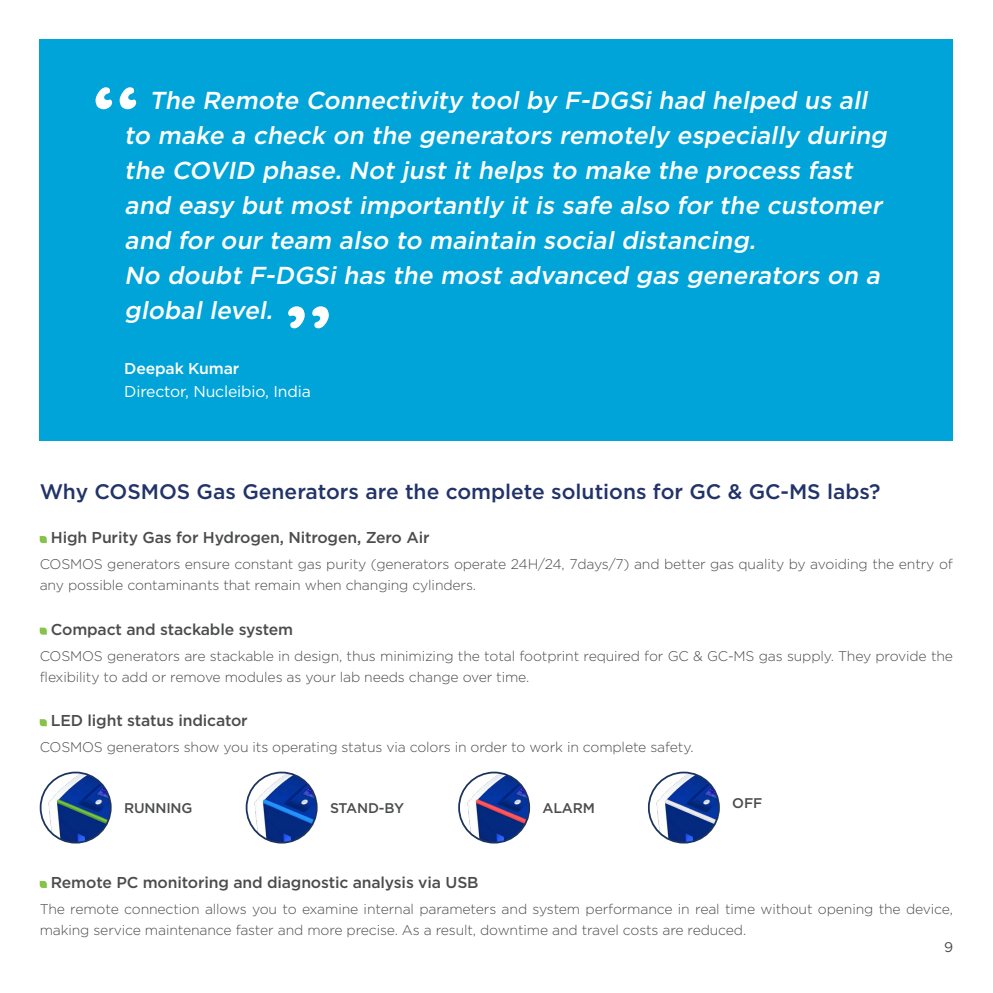
<style>
.page{position:relative;width:993px;height:993px;background:#fff}
.page>*{position:absolute;margin:0;border:0;box-sizing:border-box;transform-origin:0 0}
.t1{font:700 87.5px "Quicksand";color:#fff}
.t2{font:italic 500 24.5px/35px "Gotham";color:#fff}
.Mini-titre_12_Gotham{font:500 21px "Gotham";color:#22336a}
.t3{font:500 15.75px "Gotham";letter-spacing:-.01em;color:#4b4c4d}
.t4{font:15.75px "Gotham";letter-spacing:-.01em;color:#fff}
.t5{font:500 15.75px "Gotham";letter-spacing:-.01em;color:#fff}
.Sous-Texte_8_Gotham{font:300 14px/21px "Gotham";letter-spacing:-.01em;color:#4b4c4d}
.Sous-Texte_8_Gotham-2{font:500 14px "Gotham";letter-spacing:-.01em;color:#4b4c4d}
.t6{font:14px "Gotham";color:#4b4c4d}
</style>
<div class="page">
<div style="left:40px;top:40px;width:912px;height:401px;background:#00a4d8"></div>
<svg style="left:40px;top:536px;width:7px;height:7px"></svg>
<svg style="left:40px;top:627px;width:7px;height:7px"></svg>
<svg style="left:40px;top:719px;width:7px;height:7px"></svg>
<svg style="left:40px;top:880px;width:7px;height:7px"></svg>
<img style="left:43px;top:774px;width:68px;height:68px">
<div style="left:40px;top:771px;width:72px;height:72px;border:2px solid #1b335d;border-radius:50%"></div>
<img style="left:249px;top:774px;width:67px;height:68px">
<div style="left:245px;top:771px;width:72px;height:72px;border:2px solid #1b335d;border-radius:50%"></div>
<img style="left:461px;top:774px;width:68px;height:68px">
<div style="left:458px;top:771px;width:72px;height:72px;border:2px solid #1b335d;border-radius:50%"></div>
<img style="left:651px;top:773px;width:67px;height:69px">
<div style="left:647px;top:771px;width:72px;height:72px;border:2px solid #1b335d;border-radius:50%"></div>
<p class="t1" style="left:93px;top:45px;width:50px">‘‘</p>
<p class="t2" style="left:124px;top:83px;width:769px;text-indent:25px">The Remote Connectivity tool by F-DGSi had helped us all to make a check on the generators remotely especially during the COVID phase. Not just it helps to make the process fast and easy but most importantly it is safe also for the customer and for our team also to maintain social distancing.</p>
<p class="t2" style="left:124px;top:258px;width:762px">No doubt F-DGSi has the most advanced gas generators on a global level.</p>
<p class="t1" style="left:285px;top:264px;width:50px">’’</p>
<p class="t5" style="left:124px;top:358px;width:116px">Deepak Kumar</p>
<p class="t4" style="left:124px;top:381px;width:188px">Director, Nucleibio, India</p>
<p class="Mini-titre_12_Gotham" style="left:40px;top:477px;width:842px">Why COSMOS Gas Generators are the complete solutions for GC &amp; GC-MS labs?</p>
<p class="t3" style="left:51px;top:527px;width:380px">High Purity Gas for Hydrogen, Nitrogen, Zero Air</p>
<p class="Sous-Texte_8_Gotham" style="left:40px;top:553px;width:914px">COSMOS generators ensure constant gas purity (generators operate 24H/24, 7days/7) and better gas quality by avoiding the entry of any possible contaminants that remain when changing cylinders.</p>
<p class="t3" style="left:51px;top:618px;width:244px">Compact and stackable system</p>
<p class="Sous-Texte_8_Gotham" style="left:40px;top:645px;width:914px">COSMOS generators are stackable in design, thus minimizing the total footprint required for GC &amp; GC-MS gas supply. They provide the flexibility to add or remove modules as your lab needs change over time.</p>
<p class="t3" style="left:51px;top:710px;width:198px">LED light status indicator</p>
<p class="Sous-Texte_8_Gotham" style="left:40px;top:736px;width:655px">COSMOS generators show you its operating status via colors in order to work in complete safety.</p>
<p class="Sous-Texte_8_Gotham-2" style="left:124px;top:798px;width:70px">RUNNING</p>
<p class="Sous-Texte_8_Gotham-2" style="left:330px;top:798px;width:76px">STAND-BY</p>
<p class="Sous-Texte_8_Gotham-2" style="left:542px;top:798px;width:54px">ALARM</p>
<p class="Sous-Texte_8_Gotham-2" style="left:732px;top:793px;width:31px">OFF</p>
<p class="t3" style="left:51px;top:871px;width:429px">Remote PC monitoring and diagnostic analysis via USB</p>
<p class="Sous-Texte_8_Gotham" style="left:40px;top:898px;width:914px">The remote connection allows you to examine internal parameters and system performance in real time without opening the device, making service maintenance faster and more precise. As a result, downtime and travel costs are reduced.</p>
<p class="t6" style="left:943px;top:937px;width:11px">9</p>
</div>
